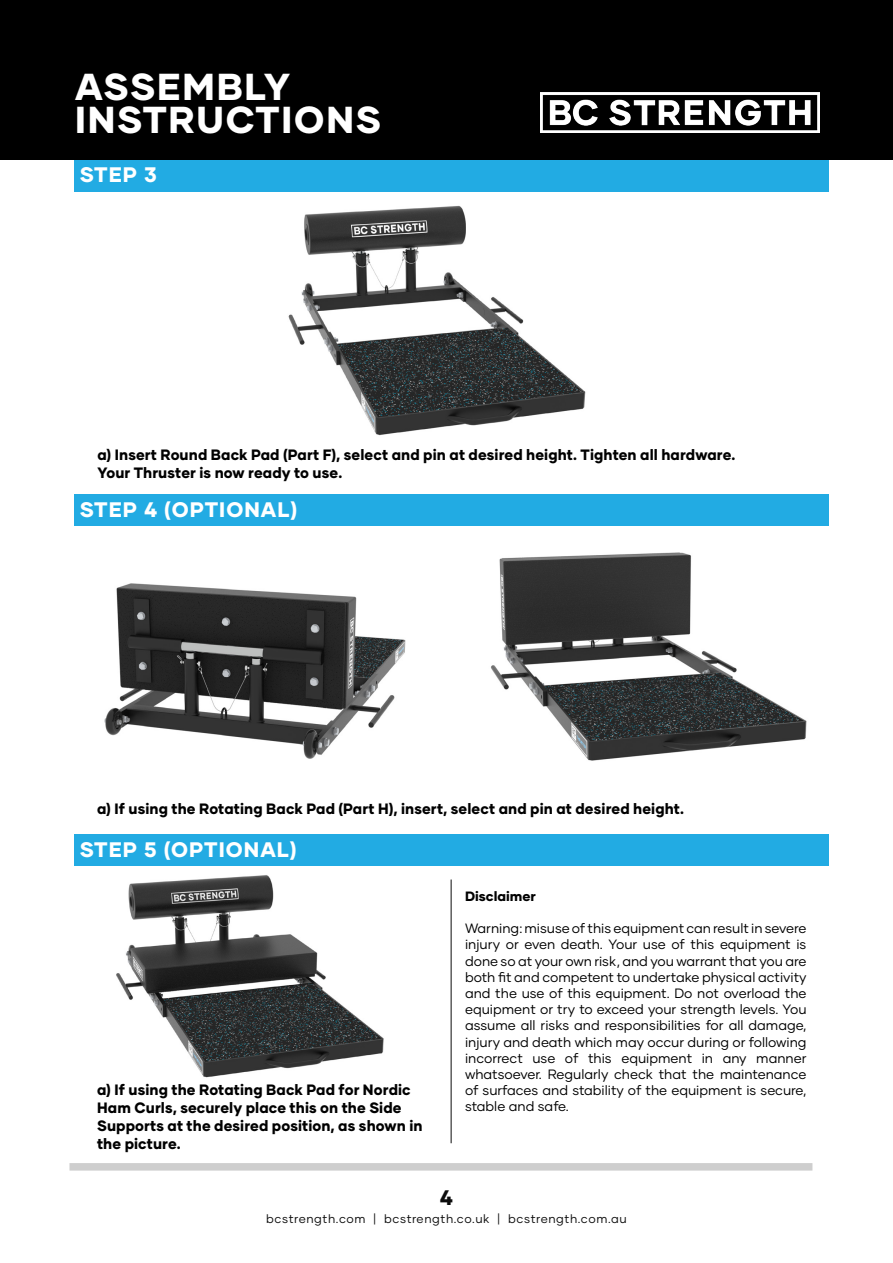
<style>
.page{position:relative;width:893px;height:1263px;background:#fff}
.page>*{position:absolute;margin:0;border:0;box-sizing:border-box;transform-origin:0 0}
.Page_Header_Footer{font:800 37.5px/33px "Gilmer";letter-spacing:.05em;color:#fff}
.Page_Header_Footer-2{font:800 21px "Gilmer";letter-spacing:.05em;color:#fff}
.Page_Header_Footer-3{font:800 21px "Gilmer";color:#0c0c0c}
.Page_Header_Footer-4{font:800 15px/18px "Gilmer";letter-spacing:.005em;color:#000}
.Page_Header_Footer-5{font:13.5px/16.2px "Gilmer";color:#000;text-align:justify}
.Page_Header_Footer-6{font:800 13.5px "Gilmer";color:#000}
.Page_Header_Footer-7{font:12px "Gilmer";letter-spacing:.05em;color:#0c0c0c}
</style>
<div class="page">
<img style="left:116px;top:875px;width:268px;height:203px">
<img style="left:288px;top:205px;width:298px;height:231px">
<div style="left:0;top:0;width:893px;height:160px;background:#000"></div>
<img style="left:540px;top:93px;width:279px;height:40px">
<div style="left:69px;top:1163px;width:743px;height:7px;background:#cecece"></div>
<hr style="left:451px;top:879px;width:1px;height:264px;background:#0c0c0c">
<div style="left:74px;top:160px;width:754px;height:32px;background:#22abe3"></div>
<div style="left:74px;top:494px;width:754px;height:32px;background:#22abe3"></div>
<div style="left:74px;top:834px;width:754px;height:32px;background:#22abe3"></div>
<img style="left:104px;top:583px;width:302px;height:176px">
<img style="left:491px;top:552px;width:316px;height:209px">
<p class="Page_Header_Footer" style="left:75px;top:70px;width:308px">ASSEMBLY<br>INSTRUCTIONS</p>
<p class="Page_Header_Footer-2" style="left:80px;top:162px;width:78px">STEP 3</p>
<p class="Page_Header_Footer-4" style="left:97px;top:446px;width:640px">a) Insert Round Back Pad (Part F), select and pin at desired height. Tighten all hardware.</p>
<p class="Page_Header_Footer-4" style="left:97px;top:464px;width:246px">Your Thruster is now ready to use.</p>
<p class="Page_Header_Footer-2" style="left:80px;top:496px;width:219px">STEP 4 (OPTIONAL)</p>
<p class="Page_Header_Footer-4" style="left:97px;top:800px;width:588px">a) If using the Rotating Back Pad (Part H), insert, select and pin at desired height.</p>
<p class="Page_Header_Footer-2" style="left:80px;top:836px;width:218px">STEP 5 (OPTIONAL)</p>
<p class="Page_Header_Footer-4" style="left:97px;top:1081px;width:327px">a) If using the Rotating Back Pad for Nordic Ham Curls, securely place this on the Side Supports at the desired position, as shown in the picture.</p>
<p class="Page_Header_Footer-6" style="left:465px;top:887px;width:72px">Disclaimer</p>
<p class="Page_Header_Footer-5" style="left:465px;top:920px;width:343px">Warning: misuse of this equipment can result in severe injury or even death. Your use of this equipment is done so at your own risk, and you warrant that you are both fit and competent to undertake physical activity and the use of this equipment. Do not overload the equipment or try to exceed your strength levels. You assume all risks and responsibilities for all damage, injury and death which may occur during or following incorrect use of this equipment in any manner whatsoever. Regularly check that the maintenance of surfaces and stability of the equipment is secure, stable and safe.</p>
<p class="Page_Header_Footer-3" style="left:440px;top:1184px;width:15px">4</p>
<p class="Page_Header_Footer-7" style="left:266px;top:1211px;width:362px">bcstrength.com | bcstrength.co.uk | bcstrength.com.au</p>
</div>
